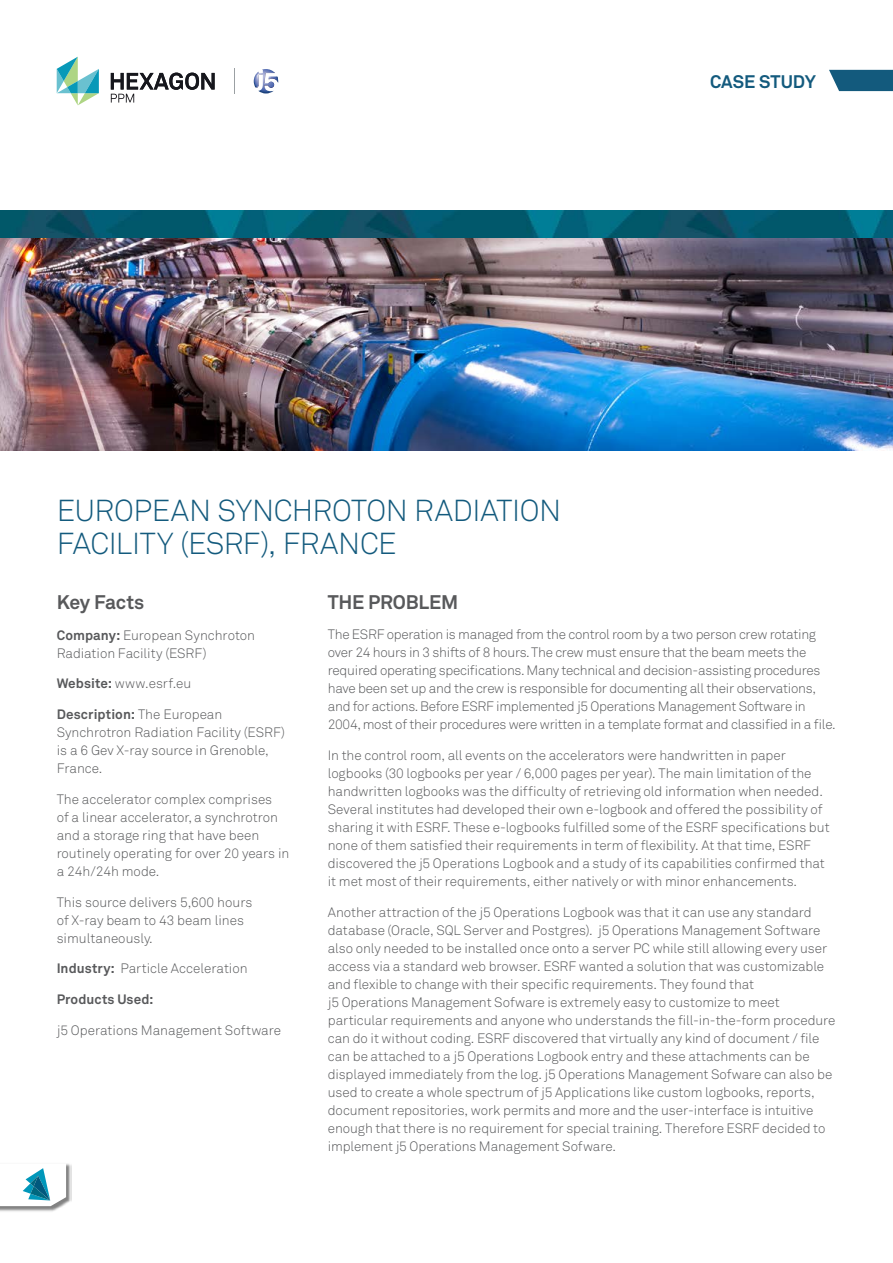
<style>
.page{position:relative;width:893px;height:1263px;background:#fff}
.page>*{position:absolute;margin:0;border:0;box-sizing:border-box;transform-origin:0 0}
.t1{font:30px/33px "Akkurat Light Pro";letter-spacing:-.015em;color:#135a7d}
.t2{font:700 19.5px "Akkurat Pro";letter-spacing:-.01em;color:#58595b}
.t3{font:700 18px "Akkurat Pro";letter-spacing:-.005em;color:#135a7d}
.t4{font:13.5px/18px "Akkurat Light Pro";letter-spacing:-.005em;color:#58595b}
.t5{font:700 13.5px "Akkurat Pro";letter-spacing:.01em;color:#58595b}
.t6{font:13.5px "Akkurat Light Pro";letter-spacing:.015em;color:#58595b}
.s1{font-family:"Akkurat Pro";font-weight:700}
.s2{font-family:"Akkurat Light Pro";font-weight:400}
</style>
<div class="page">
<img style="left:0;top:237px;width:893px;height:213px">
<svg style="left:0;top:211px;width:893px;height:26px;background:#045b70"></svg>
<img style="left:0;top:1163px;width:72px;height:49px">
<svg style="left:0;top:1163px;width:66px;height:43px"></svg>
<svg style="left:829px;top:70px;width:64px;height:21px"></svg>
<svg style="left:254px;top:69px;width:24px;height:25px"></svg>
<svg style="left:57px;top:57px;width:42px;height:48px"></svg>
<svg style="left:111px;top:73px;width:104px;height:30px"></svg>
<svg style="left:234px;top:68px;width:1px;height:26px"></svg>
<h3 class="t3" style="left:710px;top:70px;width:107px">CASE STUDY</h3>
<h1 class="t1" style="left:57px;top:494px;width:506px">EUROPEAN SYNCHROTON RADIATION<br>FACILITY (ESRF), FRANCE</h1>
<h2 class="t2" style="left:57px;top:590px;width:89px">Key Facts</h2>
<p class="t4" style="left:57px;top:626px;width:200px"><span class="s1">Company:</span> European Synchroton<br>Radiation Facility (ESRF)</p>
<p class="t6" style="left:57px;top:675px;width:136px"><span class="s1">Website:</span> www.esrf.eu</p>
<p class="t5" style="left:57px;top:706px;width:167px">Description: <span class="s2">The European</span></p>
<p class="t4" style="left:57px;top:723px;width:230px">Synchrotron Radiation Facility (ESRF) is a 6 Gev X-ray source in Grenoble,<br>France.</p>
<p class="t4" style="left:57px;top:790px;width:234px">The accelerator complex comprises<br>of a linear accelerator, a synchrotron and a storage ring that have been routinely operating for over 20 years in a 24h/24h mode.</p>
<p class="t4" style="left:57px;top:893px;width:197px">This source delivers 5,600 hours of X-ray beam to 43 beam lines simultaneously.</p>
<p class="t4" style="left:57px;top:960px;width:192px"><span class="s1">Industry:</span> Particle Acceleration</p>
<p class="t5" style="left:57px;top:991px;width:98px">Products Used:</p>
<p class="t4" style="left:57px;top:1021px;width:226px">j5 Operations Management Software</p>
<h2 class="t2" style="left:328px;top:589px;width:132px">THE PROBLEM</h2>
<p class="t4" style="left:328px;top:626px;width:509px">The ESRF operation is managed from the control room by a two person crew rotating over 24 hours in 3 shifts of 8 hours. The crew must ensure that the beam meets the required operating specifications. Many technical and decision-assisting procedures have been set up and the crew is responsible for documenting all their observations, and for actions. Before ESRF implemented j5 Operations Management Software in 2004, most of their procedures were written in a template format and classified in a file.</p>
<p class="t4" style="left:328px;top:746px;width:503px">In the control room, all events on the accelerators were handwritten in paper logbooks (30 logbooks per year / 6,000 pages per year). The main limitation of the handwritten logbooks was the difficulty of retrieving old information when needed.<br>Several institutes had developed their own e-logbook and offered the possibility of sharing it with ESRF. These e-logbooks fulfilled some of the ESRF specifications but none of them satisfied their requirements in term of flexibility. At that time, ESRF discovered the j5 Operations Logbook and a study of its capabilities confirmed that it met most of their requirements, either natively or with minor enhancements.</p>
<p class="t4" style="left:328px;top:903px;width:509px">Another attraction of the j5 Operations Logbook was that it can use any standard database (Oracle, SQL Server and Postgres). j5 Operations Management Software also only needed to be installed once onto a server PC while still allowing every user access via a standard web browser. ESRF wanted a solution that was customizable and flexible to change with their specific requirements. They found that<br>j5 Operations Management Sofware is extremely easy to customize to meet particular requirements and anyone who understands the fill-in-the-form procedure can do it without coding. ESRF discovered that virtually any kind of document / file can be attached to a j5 Operations Logbook entry and these attachments can be displayed immediately from the log. j5 Operations Management Sofware can also be used to create a whole spectrum of j5 Applications like custom logbooks, reports, document repositories, work permits and more and the user-interface is intuitive enough that there is no requirement for special training. Therefore ESRF decided to implement j5 Operations Management Sofware.</p>
</div>
